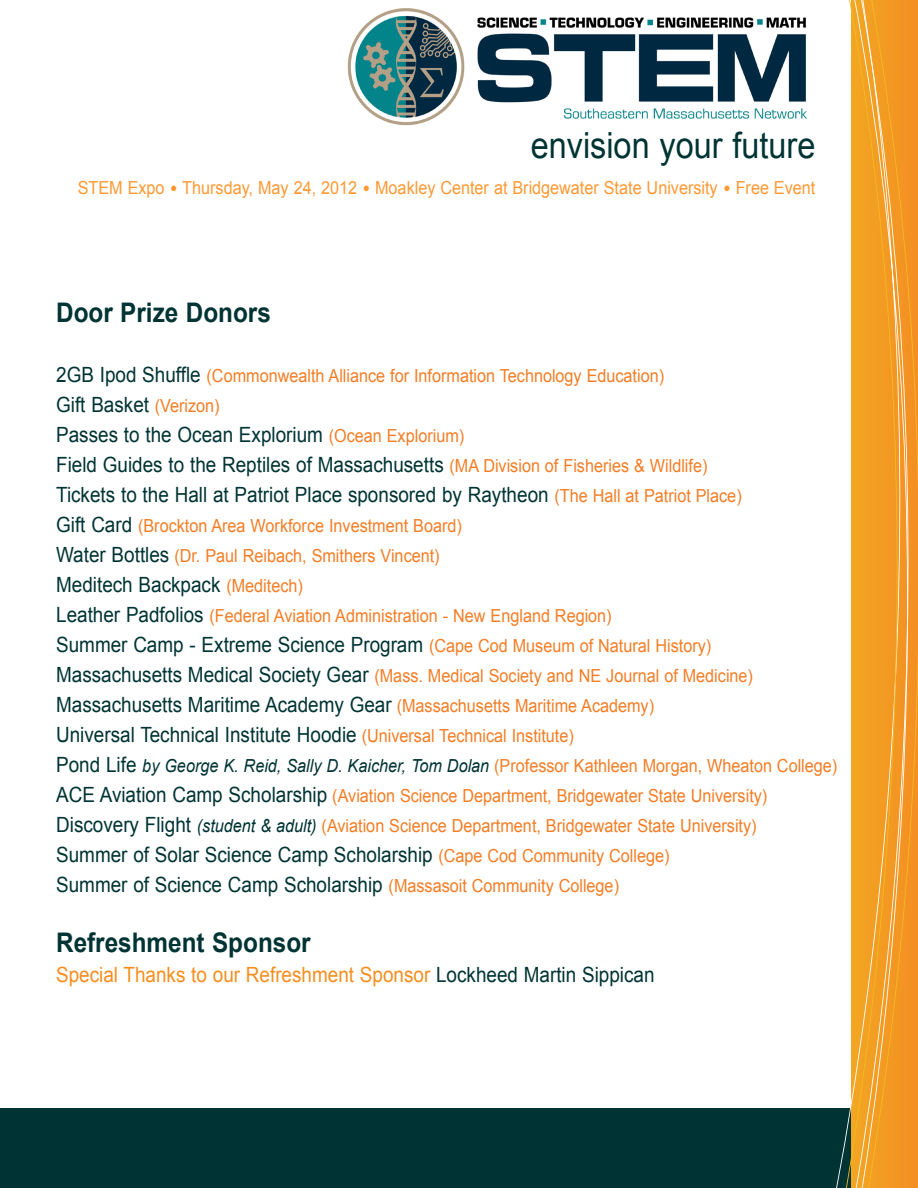
<style>
.page{position:relative;width:918px;height:1188px;background:#fff}
.page>*{position:absolute;margin:0;border:0;box-sizing:border-box;transform-origin:0 0}
.t1{font:36px "Arial";color:#033;scale:.9 1}
.t2{font:700 27px "Arial";color:#033;scale:.9 1}
.t3{font:21px "Arial";color:#033;scale:.9 1}
.t4{font:21px "Arial";color:#f68e1e;scale:.9 1}
.t5{font:18px "Arial";color:#f47d25;scale:.9 1}
.t6{font:18px "Arial";color:#f93;scale:.9 1}
.s1{font-family:"Calibri";font-style:italic}
.s2{font-size:21px;color:#033}
.s3{font-size:18px;color:#f47d25}
.s4{font-style:italic;color:#033}
.s5{color:#033}
</style>
<div class="page">
<div style="left:0;top:1108px;width:918px;height:79px;background:#033"></div>
<img style="left:348px;top:8px;width:459px;height:118px">
<svg style="left:826px;top:0;width:92px;height:1188px"></svg>
<p class="t1" style="left:531px;top:121px;width:318px">envision your future</p>
<p class="t6" style="left:78px;top:175px;width:821px">STEM Expo <span class="s1">•</span> Thursday, May 24, 2012 <span class="s1">•</span> Moakley Center at Bridgewater State University <span class="s1">•</span> Free Event</p>
<p class="t2" style="left:56px;top:294px;width:240px">Door Prize Donors</p>
<p class="t5" style="left:56px;top:364px;width:677px"><span class="s2">2GB Ipod Shuffle</span> (Commonwealth Alliance for Information Technology Education)</p>
<p class="t3" style="left:56px;top:391px;width:183px">Gift Basket <span class="s3">(Verizon)</span></p>
<p class="t3" style="left:56px;top:421px;width:455px">Passes to the Ocean Explorium <span class="s3">(Ocean Explorium)</span></p>
<p class="t3" style="left:56px;top:451px;width:725px">Field Guides to the Reptiles of Massachusetts <span class="s3">(MA Division of Fisheries &amp; Wildlife)</span></p>
<p class="t3" style="left:56px;top:481px;width:763px">Tickets to the Hall at Patriot Place sponsored by Raytheon <span class="s3">(The Hall at Patriot Place)</span></p>
<p class="t5" style="left:56px;top:514px;width:452px"><span class="s2">Gift Card</span> (Brockton Area Workforce Investment Board)</p>
<p class="t5" style="left:56px;top:544px;width:428px"><span class="s2">Water Bottles</span> (Dr. Paul Reibach, Smithers Vincent)</p>
<p class="t3" style="left:56px;top:571px;width:276px">Meditech Backpack <span class="s3">(Meditech)</span></p>
<p class="t5" style="left:56px;top:604px;width:619px"><span class="s2">Leather Padfolios</span> (Federal Aviation Administration - New England Region)</p>
<p class="t3" style="left:56px;top:631px;width:729px">Summer Camp - Extreme Science Program <span class="s3">(Cape Cod Museum of Natural History)</span></p>
<p class="t5" style="left:56px;top:664px;width:776px"><span class="s2">Massachusetts Medical Society Gear</span> (Mass. Medical Society and NE Journal of Medicine)</p>
<p class="t3" style="left:56px;top:691px;width:666px">Massachusetts Maritime Academy Gear <span class="s3">(Massachusetts Maritime Academy)</span></p>
<p class="t3" style="left:56px;top:721px;width:577px">Universal Technical Institute Hoodie <span class="s3">(Universal Technical Institute)</span></p>
<p class="t5" style="left:56px;top:754px;width:869px"><span class="s2">Pond Life</span> <span class="s4">by George K. Reid, Sally D. Kaicher, Tom Dolan</span> (Professor Kathleen Morgan, Wheaton College)</p>
<p class="t5" style="left:56px;top:784px;width:792px"><span class="s2">ACE Aviation Camp Scholarship</span> (Aviation Science Department, Bridgewater State University)</p>
<p class="t5" style="left:56px;top:814px;width:780px"><span class="s2">Discovery Flight</span> <span class="s4">(student &amp; adult)</span> (Aviation Science Department, Bridgewater State University)</p>
<p class="t3" style="left:56px;top:841px;width:683px">Summer of Solar Science Camp Scholarship <span class="s3">(Cape Cod Community College)</span></p>
<p class="t3" style="left:56px;top:871px;width:627px">Summer of Science Camp Scholarship <span class="s3">(Massasoit Community College)</span></p>
<p class="t2" style="left:56px;top:924px;width:284px">Refreshment Sponsor</p>
<p class="t4" style="left:56px;top:961px;width:666px">Special Thanks to our Refreshment Sponsor <span class="s5">Lockheed Martin Sippican</span></p>
</div>
